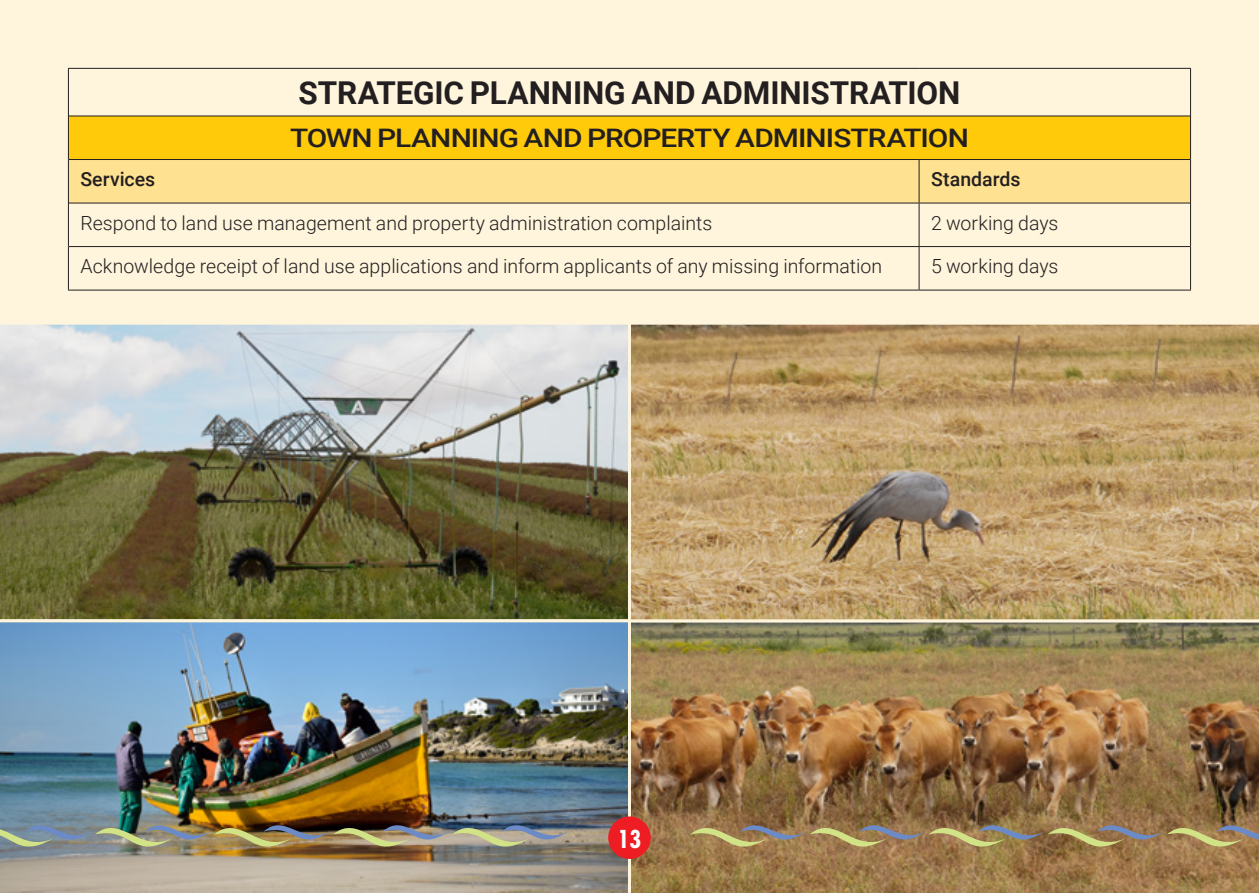
<style>
.page{position:relative;width:1259px;height:893px;background:#fef5dc}
.page>*{position:absolute;margin:0;border:0;box-sizing:border-box;transform-origin:0 0}
.Table_Section_Head{font:700 31.5px "Roboto";letter-spacing:-.005em;color:#231f20}
.Table_Head{font:500 25.5px "Roboto";letter-spacing:-.03em;color:#231f20;scale:1.17 1}
.t1{font:700 condensed 24px "Futura Std";color:#fff}
.Table_Body{font:300 19.5px "Roboto";color:#231f20}
.Table_Subhead{font:500 19.5px "Roboto";color:#231f20}
</style>
<div class="page">
<div style="left:68px;top:116px;width:1122px;height:43px;background:#feca0a"></div>
<div style="left:69px;top:160px;width:1121px;height:43px;background:#ffe192"></div>
<hr style="left:68px;top:68px;width:851px;height:1px;background:#231f20">
<hr style="left:919px;top:68px;width:272px;height:1px;background:#231f20">
<hr style="left:69px;top:115px;width:850px;height:1px;background:#231f20">
<hr style="left:919px;top:115px;width:271px;height:1px;background:#231f20">
<hr style="left:69px;top:159px;width:850px;height:1px;background:#231f20">
<hr style="left:919px;top:159px;width:271px;height:1px;background:#231f20">
<hr style="left:69px;top:203px;width:850px;height:1px;background:#231f20">
<hr style="left:919px;top:203px;width:271px;height:1px;background:#231f20">
<hr style="left:69px;top:246px;width:850px;height:1px;background:#231f20">
<hr style="left:919px;top:246px;width:271px;height:1px;background:#231f20">
<hr style="left:68px;top:69px;width:1px;height:47px;background:#231f20">
<hr style="left:1190px;top:69px;width:1px;height:47px;background:#231f20">
<hr style="left:68px;top:116px;width:1px;height:43px;background:#231f20">
<hr style="left:1190px;top:116px;width:1px;height:43px;background:#231f20">
<hr style="left:68px;top:159px;width:1px;height:44px;background:#231f20">
<hr style="left:918px;top:160px;width:1px;height:43px;background:#231f20">
<hr style="left:1190px;top:159px;width:1px;height:44px;background:#231f20">
<hr style="left:68px;top:203px;width:1px;height:44px;background:#231f20">
<hr style="left:918px;top:203px;width:1px;height:43px;background:#231f20">
<hr style="left:1190px;top:203px;width:1px;height:44px;background:#231f20">
<hr style="left:68px;top:247px;width:1px;height:43px;background:#231f20">
<hr style="left:918px;top:247px;width:1px;height:43px;background:#231f20">
<hr style="left:1190px;top:247px;width:1px;height:43px;background:#231f20">
<hr style="left:68px;top:290px;width:851px;height:1px;background:#231f20">
<hr style="left:919px;top:290px;width:272px;height:1px;background:#231f20">
<img style="left:631px;top:622px;width:628px;height:271px">
<svg style="left:0;top:324px;width:628px;height:295px;background:#8e8d77"></svg>
<img style="left:0;top:619px;width:628px;height:274px">
<svg style="left:631px;top:324px;width:628px;height:296px;background:#ba9b6a"></svg>
<img style="left:0;top:812px;width:568px;height:50px">
<svg style="left:690px;top:812px;width:569px;height:50px;background:#987b51"></svg>
<div style="left:608px;top:816px;width:43px;height:43px;background:#ee1d23;border-radius:50%"></div>
<p class="Table_Section_Head" style="left:298px;top:71px;width:663px">STRATEGIC PLANNING AND ADMINISTRATION</p>
<p class="Table_Head" style="left:290px;top:120px;width:582px">TOWN PLANNING AND PROPERTY ADMINISTRATION</p>
<p class="Table_Subhead" style="left:80px;top:166px;width:76px">Services</p>
<p class="Table_Subhead" style="left:931px;top:166px;width:91px">Standards</p>
<p class="Table_Body" style="left:80px;top:209px;width:633px">Respond to land use management and property administration complaints</p>
<p class="Table_Body" style="left:931px;top:209px;width:129px">2 working days</p>
<p class="Table_Body" style="left:80px;top:253px;width:803px">Acknowledge receipt of land use applications and inform applicants of any missing information</p>
<p class="Table_Body" style="left:931px;top:253px;width:129px">5 working days</p>
<p class="t1" style="left:618px;top:824px;width:25px">13</p>
</div>
